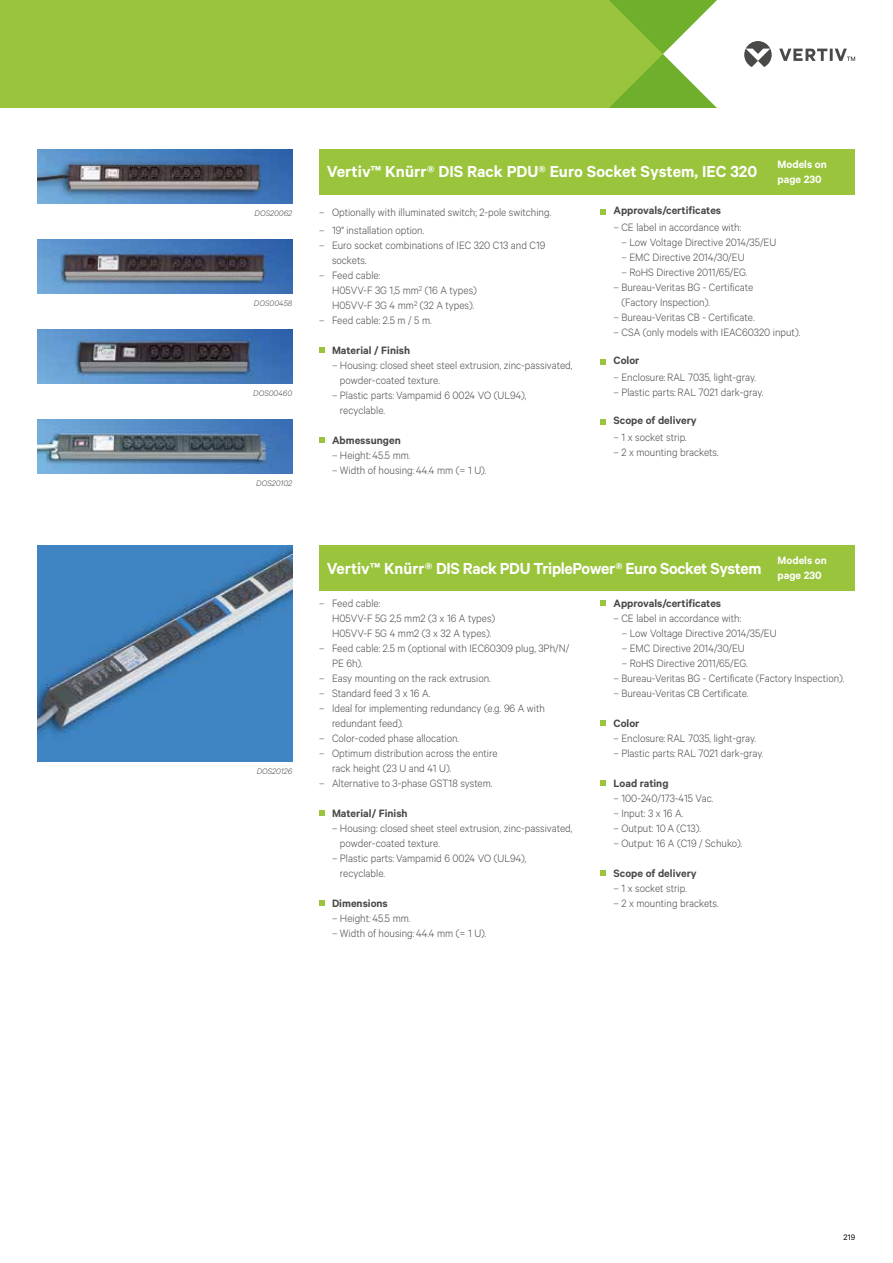
<style>
.page{position:relative;width:893px;height:1263px;background:#fff}
.page>*{position:absolute;margin:0;border:0;box-sizing:border-box;transform-origin:0 0}
.t1{font:600 18px "Calibre";letter-spacing:-.005em;color:#fff}
.t2{font:300 12px/15px "Calibre";color:#494948;scale:.95 1}
.t3{font:600 12px "Calibre";color:#494948}
.t4{font:600 12px/15px "Calibre";color:#fff}
.t5{font:italic 300 9px "Calibre";color:#494948}
.t6{font:9px "Calibre";color:#000}
</style>
<div class="page">
<div style="left:0;top:0;width:663px;height:108px;background:#99c43b"></div>
<svg style="left:609px;top:0;width:247px;height:108px"></svg>
<img style="left:38px;top:545px;width:254px;height:216px">
<svg style="left:319px;top:811px;width:6px;height:5px"></svg>
<svg style="left:319px;top:901px;width:6px;height:5px"></svg>
<svg style="left:601px;top:601px;width:5px;height:5px"></svg>
<svg style="left:601px;top:721px;width:5px;height:5px"></svg>
<svg style="left:601px;top:781px;width:5px;height:5px"></svg>
<svg style="left:601px;top:871px;width:5px;height:5px"></svg>
<img style="left:38px;top:239px;width:254px;height:54px">
<img style="left:38px;top:329px;width:254px;height:54px">
<img style="left:38px;top:419px;width:254px;height:54px">
<img style="left:38px;top:150px;width:254px;height:53px">
<svg style="left:319px;top:347px;width:6px;height:6px"></svg>
<svg style="left:319px;top:437px;width:6px;height:6px"></svg>
<svg style="left:601px;top:209px;width:5px;height:6px"></svg>
<svg style="left:601px;top:359px;width:5px;height:6px"></svg>
<svg style="left:601px;top:419px;width:5px;height:6px"></svg>
<div style="left:319px;top:149px;width:536px;height:45px;background:#99c43b"></div>
<div style="left:319px;top:545px;width:536px;height:45px;background:#99c43b"></div>
<p class="t5" style="left:255px;top:208px;width:39px">DOS20062</p>
<p class="t5" style="left:254px;top:298px;width:40px">DOS00458</p>
<p class="t5" style="left:253px;top:388px;width:40px">DOS00460</p>
<p class="t5" style="left:256px;top:478px;width:37px">DOS20102</p>
<h1 class="t1" style="left:327px;top:161px;width:432px">Vertiv™ Knürr® DIS Rack PDU® Euro Socket System, IEC 320</h1>
<p class="t4" style="left:778px;top:156px;width:51px">Models on page 230</p>
<p class="t2" style="left:319px;top:204px;width:246px">– Optionally with illuminated switch; 2-pole switching.</p>
<p class="t2" style="left:319px;top:222px;width:112px">– 19" installation option.</p>
<p class="t2" style="left:332px;top:237px;width:226px;text-indent:-13px">– Euro socket combinations of IEC 320 C13 and C19 sockets.</p>
<p class="t2" style="left:332px;top:267px;width:154px;text-indent:-13px">– Feed cable:<br>H05VV-F 3G 1,5 mm<sup>2</sup> (16 A types)<br>H05VV-F 3G 4 mm<sup>2</sup> (32 A types).</p>
<p class="t2" style="left:319px;top:312px;width:120px">– Feed cable: 2.5 m / 5 m.</p>
<p class="t3" style="left:332px;top:343px;width:80px">Material / Finish</p>
<p class="t2" style="left:340px;top:357px;width:246px;text-indent:-8px">– Housing: closed sheet steel extrusion, zinc-passivated, powder-coated texture.</p>
<p class="t2" style="left:340px;top:387px;width:198px;text-indent:-8px">– Plastic parts:Vampamid 6 0024 VO (UL94), recyclable.</p>
<p class="t3" style="left:332px;top:433px;width:70px">Abmessungen</p>
<p class="t2" style="left:332px;top:447px;width:84px">– Height: 45.5 mm.</p>
<p class="t2" style="left:332px;top:462px;width:164px">– Width of housing: 44.4 mm (= 1 U).</p>
<p class="t3" style="left:613px;top:203px;width:109px">Approvals/certificates</p>
<p class="t2" style="left:613px;top:219px;width:136px">– CE label in accordance with:</p>
<p class="t2" style="left:621px;top:234px;width:165px">– Low Voltage Directive 2014/35/EU</p>
<p class="t2" style="left:621px;top:249px;width:131px">– EMC Directive 2014/30/EU</p>
<p class="t2" style="left:621px;top:264px;width:134px">– RoHS Directive 2011/65/EG.</p>
<p class="t2" style="left:621px;top:279px;width:140px;text-indent:-8px">– Bureau-Veritas BG - Certificate (Factory Inspection).</p>
<p class="t2" style="left:613px;top:309px;width:150px">– Bureau-Veritas CB - Certificate.</p>
<p class="t2" style="left:613px;top:324px;width:198px">– CSA (only models with IEAC60320 input).</p>
<p class="t3" style="left:613px;top:353px;width:27px">Color</p>
<p class="t2" style="left:613px;top:369px;width:152px">– Enclosure: RAL 7035, light-gray.</p>
<p class="t2" style="left:613px;top:384px;width:159px">– Plastic parts: RAL 7021 dark-gray.</p>
<p class="t3" style="left:613px;top:413px;width:85px">Scope of delivery</p>
<p class="t2" style="left:613px;top:429px;width:79px">– 1 x socket strip.</p>
<p class="t2" style="left:613px;top:444px;width:112px">– 2 x mounting brackets.</p>
<p class="t5" style="left:257px;top:766px;width:37px">DOS20126</p>
<h1 class="t1" style="left:327px;top:557px;width:436px">Vertiv™ Knürr® DIS Rack PDU TriplePower® Euro Socket System</h1>
<p class="t4" style="left:778px;top:553px;width:51px">Models on page 230</p>
<p class="t2" style="left:332px;top:595px;width:173px;text-indent:-13px">– Feed cable:<br>H05VV-F 5G 2,5 mm2 (3 x 16 A types)<br>H05VV-F 5G 4 mm2 (3 x 32 A types).</p>
<p class="t2" style="left:332px;top:640px;width:251px;text-indent:-13px">– Feed cable: 2.5 m (optional with IEC60309 plug, 3Ph/N/<br>PE 6h).</p>
<p class="t2" style="left:319px;top:670px;width:182px">– Easy mounting on the rack extrusion.</p>
<p class="t2" style="left:319px;top:685px;width:119px">– Standard feed 3 x 16 A.</p>
<p class="t2" style="left:332px;top:700px;width:226px;text-indent:-13px">– Ideal for implementing redundancy (e.g. 96 A with redundant feed).</p>
<p class="t2" style="left:319px;top:730px;width:149px">– Color-coded phase allocation.</p>
<p class="t2" style="left:332px;top:745px;width:176px;text-indent:-13px">– Optimum distribution across the entire rack height (23 U and 41 U).</p>
<p class="t2" style="left:319px;top:775px;width:184px">– Alternative to 3-phase GST18 system.</p>
<p class="t3" style="left:332px;top:806px;width:77px">Material/ Finish</p>
<p class="t2" style="left:340px;top:820px;width:246px;text-indent:-8px">– Housing: closed sheet steel extrusion, zinc-passivated, powder-coated texture.</p>
<p class="t2" style="left:340px;top:850px;width:198px;text-indent:-8px">– Plastic parts:Vampamid 6 0024 VO (UL94), recyclable.</p>
<p class="t3" style="left:332px;top:896px;width:57px">Dimensions</p>
<p class="t2" style="left:332px;top:910px;width:84px">– Height: 45.5 mm.</p>
<p class="t2" style="left:332px;top:925px;width:164px">– Width of housing: 44.4 mm (= 1 U).</p>
<p class="t3" style="left:613px;top:596px;width:109px">Approvals/certificates</p>
<p class="t2" style="left:613px;top:610px;width:136px">– CE label in accordance with:</p>
<p class="t2" style="left:622px;top:625px;width:165px">– Low Voltage Directive 2014/35/EU</p>
<p class="t2" style="left:622px;top:640px;width:131px">– EMC Directive 2014/30/EU</p>
<p class="t2" style="left:622px;top:655px;width:134px">– RoHS Directive 2011/65/EG.</p>
<p class="t2" style="left:613px;top:670px;width:245px">– Bureau-Veritas BG - Certificate (Factory Inspection).</p>
<p class="t2" style="left:613px;top:685px;width:144px">– Bureau-Veritas CB Certificate.</p>
<p class="t3" style="left:613px;top:716px;width:27px">Color</p>
<p class="t2" style="left:613px;top:730px;width:152px">– Enclosure: RAL 7035, light-gray.</p>
<p class="t2" style="left:613px;top:745px;width:159px">– Plastic parts: RAL 7021 dark-gray.</p>
<p class="t3" style="left:613px;top:776px;width:57px">Load rating</p>
<p class="t2" style="left:613px;top:790px;width:107px">– 100-240/173-415 Vac.</p>
<p class="t2" style="left:613px;top:805px;width:75px">– Input: 3 x 16 A.</p>
<p class="t2" style="left:613px;top:820px;width:94px">– Output: 10A (C13).</p>
<p class="t2" style="left:613px;top:835px;width:137px">– Output: 16 A (C19 / Schuko).</p>
<p class="t3" style="left:613px;top:866px;width:85px">Scope of delivery</p>
<p class="t2" style="left:613px;top:880px;width:79px">– 1 x socket strip.</p>
<p class="t2" style="left:613px;top:895px;width:112px">– 2 x mounting brackets.</p>
<p class="t6" style="left:844px;top:1232px;width:13px">219</p>
</div>
